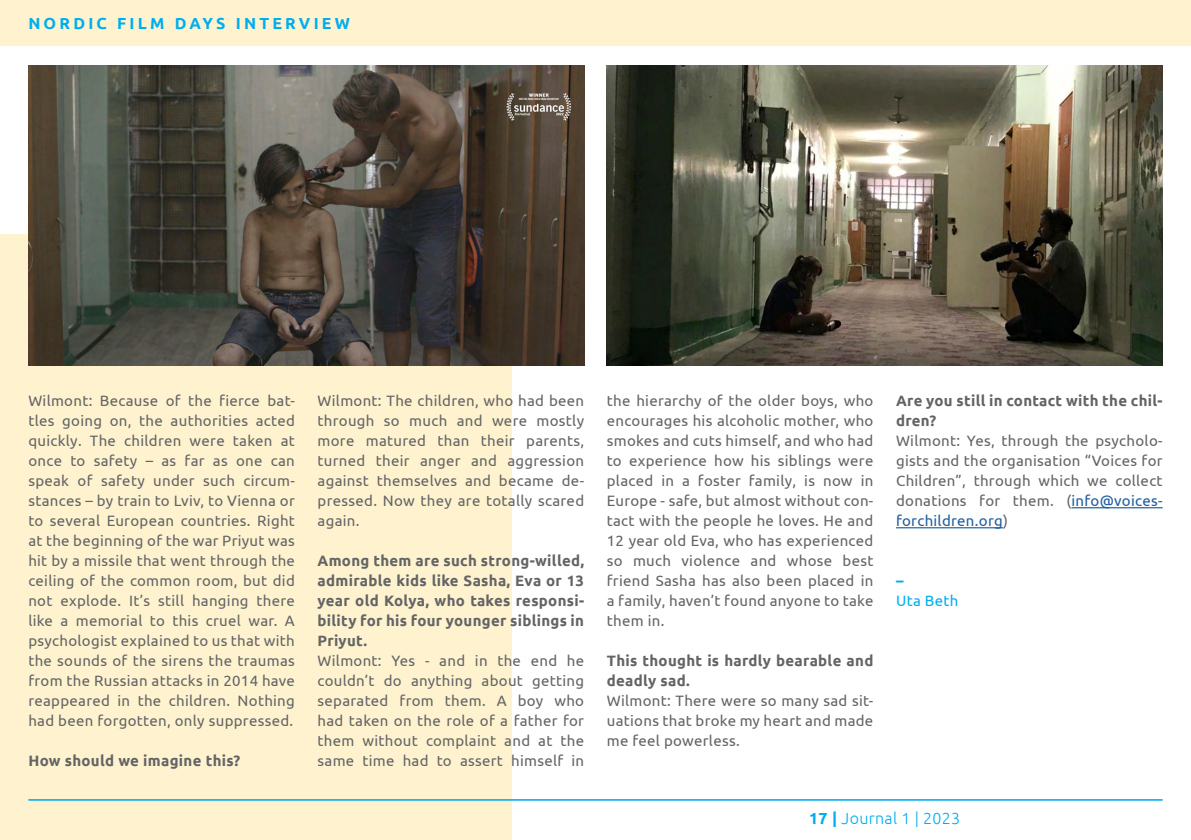
<style>
.page{position:relative;width:1191px;height:840px;background:#fff}
.page>*{position:absolute;margin:0;border:0;box-sizing:border-box;transform-origin:0 0}
.t1{font:700 16px "Ubuntu";letter-spacing:.2em;color:#00aeef}
.t2{font:300 16px "Ubuntu";letter-spacing:.02em;color:#00aeef}
.t3{font:15px/20px "Ubuntu";letter-spacing:.02em;color:#636466;text-align:justify}
.t4{font:700 15px/20px "Ubuntu";letter-spacing:.02em;color:#636466}
.t5{font:15px "Ubuntu";letter-spacing:.02em;color:#00aeef}
.t6{font:700 15px "Ubuntu";color:#00aeef}
.s1{color:#215e9e}
.s2{font-weight:700}
</style>
<div class="page">
<div style="left:0;top:0;width:1191px;height:45px;background:#fff3cf"></div>
<div style="left:0;top:234px;width:512px;height:605px;background:#fff3cf"></div>
<img style="left:28px;top:65px;width:556px;height:300px">
<img style="left:607px;top:65px;width:555px;height:300px">
<hr style="left:28px;top:798px;width:1134px;height:2px;background:#00aeef">
<hr style="left:1071px;top:507px;width:91px;height:1px;background:#215e9e">
<hr style="left:896px;top:527px;width:107px;height:1px;background:#215e9e">
<p class="t1" style="left:28px;top:14px;width:320px">Nordic Film Days In terview</p>
<p class="t3" style="left:28px;top:390px;width:268px">Wilmont: Because of the fierce bat&shy;tles going on, the authorities acted quickly. The children were taken at once to safety – as far as one can speak of safety under such circum&shy;stances – by train to Lviv, to Vienna or to several European countries. Right at the beginning of the war Priyut was hit by a missile that went through the ceiling of the common room, but did not explode. It’s still hanging there like a memorial to this cruel war. A psychologist explained to us that with the sounds of the sirens the traumas from the Russian attacks in 2014 have reappeared in the children. Nothing had been forgotten, only suppressed.</p>
<p class="t4" style="left:28px;top:750px;width:213px">How should we imagine this?</p>
<p class="t3" style="left:317px;top:389px;width:268px">Wilmont: The children, who had been through so much and were mostly more matured than their parents, turned their anger and aggression against themselves and became de&shy;pressed. Now they are totally scared again.</p>
<p class="t4" style="left:317px;top:550px;width:268px;text-align:justify">Among them are such strong-willed, admirable kids like Sasha, Eva or 13 year old Kolya, who takes responsi&shy;bility for his four younger siblings in Priyut.</p>
<p class="t3" style="left:317px;top:649px;width:268px">Wilmont: Yes - and in the end he couldn’t do anything about getting separated from them. A boy who had taken on the role of a father for them without complaint and at the same time had to assert himself in</p>
<p class="t3" style="left:607px;top:389px;width:268px">the hierarchy of the older boys, who encourages his alcoholic mother, who smokes and cuts himself, and who had to experience how his siblings were placed in a foster family, is now in Europe - safe, but almost without con&shy;tact with the people he loves. He and 12 year old Eva, who has experienced so much violence and whose best friend Sasha has also been placed in a family, haven’t found anyone to take them in.</p>
<p class="t4" style="left:607px;top:650px;width:268px">This thought is hardly bearable and deadly sad.</p>
<p class="t3" style="left:607px;top:689px;width:268px">Wilmont: There were so many sad sit&shy;uations that broke my heart and made me feel powerless.</p>
<p class="t4" style="left:896px;top:390px;width:268px">Are you still in contact with the chil&shy;dren?</p>
<p class="t3" style="left:896px;top:430px;width:268px">Wilmont: Yes, through the psycholo&shy;gists and the organisation “Voices for Children”, through which we collect donations for them. (<span class="s1">info@voices&shy;forchildren.org</span>)</p>
<p class="t6" style="left:896px;top:571px;width:9px">–</p>
<p class="t5" style="left:896px;top:591px;width:64px">Uta Beth</p>
<p class="t2" style="left:809px;top:807px;width:153px"><span class="s2">17 |</span> Journal 1 | 2023</p>
</div>
